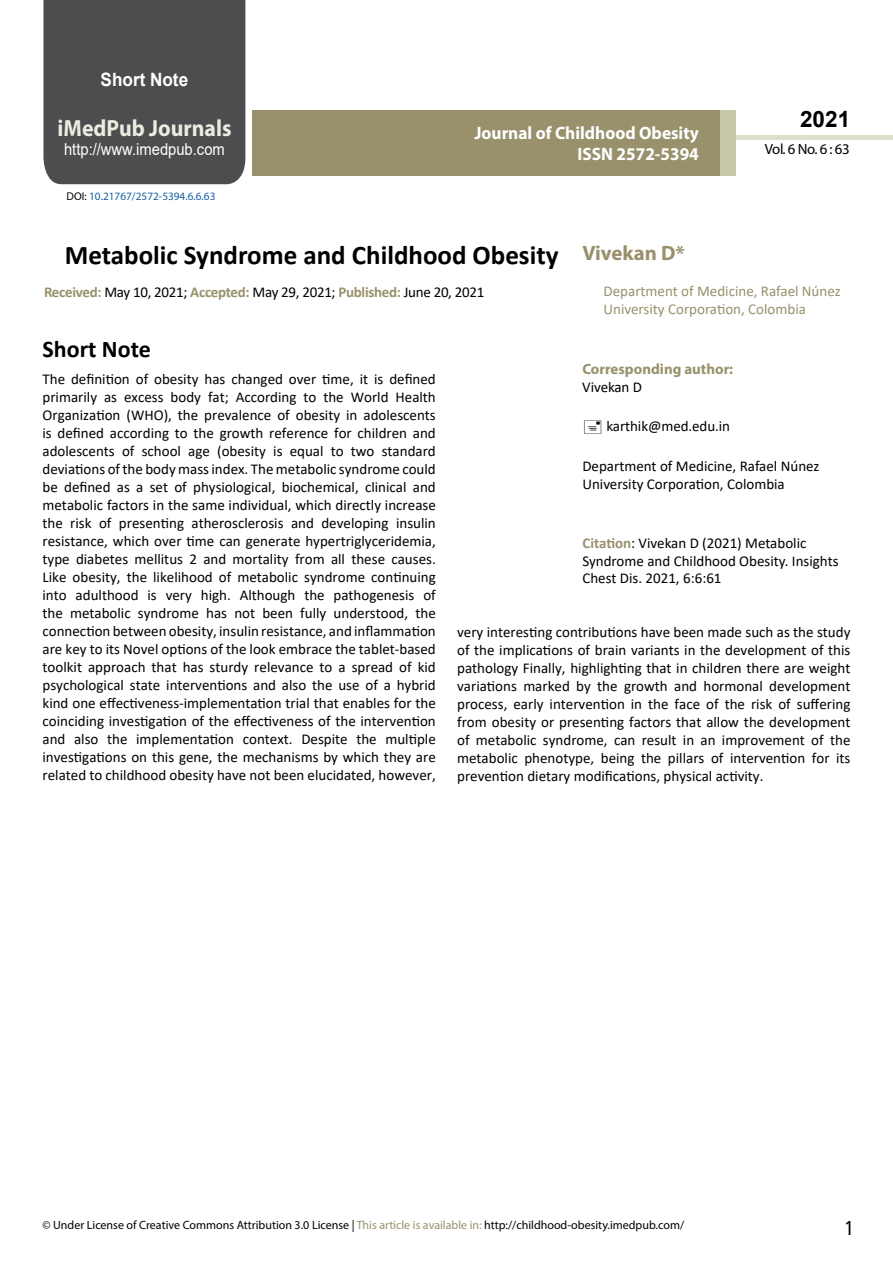
<style>
.page{position:relative;width:893px;height:1263px;background:#fff}
.page>*{position:absolute;margin:0;border:0;box-sizing:border-box;transform-origin:0 0}
.t1{font:700 27px "Calibri";color:#000}
.t2{font:25.5px "Tunga";color:#000}
.t3{font:700 24px "Calibri";color:#000}
.t4{font:700 23.4px "Myriad Pro";color:#ecebe0;scale:.93 1}
.t5{font:700 22.5px "Arial";color:#000}
.t6{font:700 20.85px "Myriad Pro";color:#98916c}
.t7{font:700 18.45px "Arial";color:#fff;scale:.93 1}
.t8{font:700 18px/21.6px "Myriad Pro";color:#fff;text-align:right;scale:.96 1}
.t9{font:16.5px "Arial";color:#fff;scale:.89 1}
.t10{font:15px/18px "Calibri";color:#000}
.t11{font:15px/18px "Calibri";color:#98916c}
.t12{font:15px "Calibri";letter-spacing:-.02em;color:#000}
.t13{font:14.85px "Arial";letter-spacing:.03em;color:#fff;scale:.89 1}
.t14{font:700 14.85px "Myriad Pro";color:#98916c}
.t15{font:14.85px "Myriad Pro";letter-spacing:-.03em;color:#000}
.t16{font:12px "Myriad Pro";color:#000}
.t17{font:11.25px "Myriad Pro";color:#185fa2}
.s1{color:#000}
.s2{font-weight:700;color:#98916c}
.s3{color:#98916c}
</style>
<div class="page">
<div style="left:736px;top:135px;width:157px;height:5px;background:#dfdec9"></div>
<div style="left:252px;top:110px;width:469px;height:66px;background:#98916c"></div>
<div style="left:720px;top:110px;width:16px;height:66px;background:#c9c7a9"></div>
<div style="left:43px;top:0;width:202px;height:184px;background:#4c4d4f"></div>
<p class="t7" style="left:101px;top:67px;width:96px">Short Note</p>
<h3 class="t4" style="left:58px;top:113px;width:189px">iMedPub Journals</h3>
<p class="t9" style="left:64px;top:138px;width:182px">http://www.imedpub.com</p>
<p class="t13" style="left:61px;top:138px;width:178px">http://www.imedpub.com/</p>
<p class="t17" style="left:67px;top:190px;width:150px"><span class="s1">DOI:</span> 10.21767/2572-5394.6.6.63</p>
<p class="t8" style="left:475px;top:121px;width:235px">Journal of Childhood Obesity<br>ISSN 2572-5394</p>
<h3 class="t5" style="left:800px;top:104px;width:52px">2021</h3>
<p class="t15" style="left:765px;top:140px;width:85px">Vol. 6 No. 6 : 63</p>
<h1 class="t1" style="left:65px;top:236px;width:495px">Metabolic Syndrome and Childhood Obesity</h1>
<p class="t12" style="left:44px;top:281px;width:442px"><span class="s2">Received:</span> May 10, 2021; <span class="s2">Accepted:</span> May 29, 2021; <span class="s2">Published:</span> June 20, 2021</p>
<h3 class="t6" style="left:582px;top:239px;width:104px">Vivekan D*</h3>
<p class="t11" style="left:604px;top:281px;width:239px">Department of Medicine, Rafael Núnez<br>University Corporation, Colombia</p>
<h3 class="t3" style="left:43px;top:332px;width:110px">Short Note</h3>
<p class="t10" style="left:43px;top:369px;width:395px;text-align:justify">The definition of obesity has changed over time, it is defined primarily as excess body fat; According to the World Health Organization (WHO), the prevalence of obesity in adolescents is defined according to the growth reference for children and adolescents of school age (obesity is equal to two standard deviations of the body mass index. The metabolic syndrome could be defined as a set of physiological, biochemical, clinical and metabolic factors in the same individual, which directly increase the risk of presenting atherosclerosis and developing insulin resistance, which over time can generate hypertriglyceridemia, type diabetes mellitus 2 and mortality from all these causes.<br>Like obesity, the likelihood of metabolic syndrome continuing into adulthood is very high. Although the pathogenesis of the metabolic syndrome has not been fully understood, the connection between obesity, insulin resistance, and inflammation are key to its Novel options of the look embrace the tablet-based toolkit approach that has sturdy relevance to a spread of kid psychological state interventions and also the use of a hybrid kind one effectiveness-implementation trial that enables for the coinciding investigation of the effectiveness of the intervention and also the implementation context. Despite the multiple investigations on this gene, the mechanisms by which they are related to childhood obesity have not been elucidated, however,</p>
<p class="t14" style="left:582px;top:359px;width:152px">Corresponding author:</p>
<p class="t10" style="left:582px;top:378px;width:61px">Vivekan D</p>
<p class="t10" style="left:606px;top:417px;width:125px">karthik@med.edu.in</p>
<p class="t10" style="left:582px;top:456px;width:239px">Department of Medicine, Rafael Núnez<br>University Corporation, Colombia</p>
<p class="t10" style="left:582px;top:534px;width:258px;line-height:17.4px"><span class="s2">Citation</span>: Vivekan D (2021) Metabolic<br>Syndrome and Childhood Obesity. Insights<br>Chest Dis. 2021, 6:6:61</p>
<p class="t10" style="left:457px;top:623px;width:395px;text-align:justify">very interesting contributions have been made such as the study of the implications of brain variants in the development of this pathology Finally, highlighting that in children there are weight variations marked by the growth and hormonal development process, early intervention in the face of the risk of suffering from obesity or presenting factors that allow the development of metabolic syndrome, can result in an improvement of the metabolic phenotype, being the pillars of intervention for its prevention dietary modifications, physical activity.</p>
<p class="t16" style="left:43px;top:1218px;width:643px">© Under License of Creative Commons Attribution 3.0 License | <span class="s3">This article is available in:</span> http://childhood-obesity.imedpub.com/</p>
<h2 class="t2" style="left:846px;top:1211px;width:9px">1</h2>
</div>
